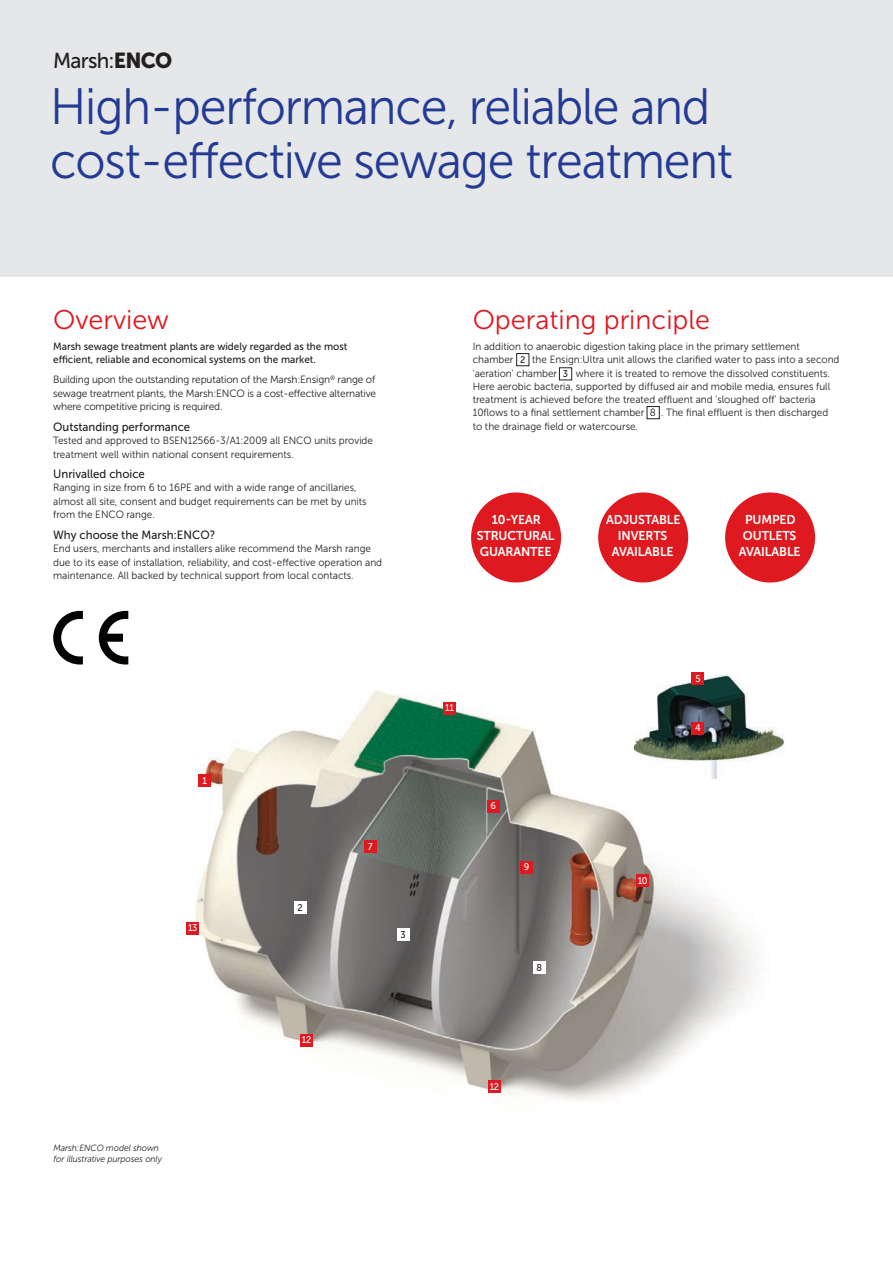
<style>
.page{position:relative;width:893px;height:1263px;background:#fff}
.page>*{position:absolute;margin:0;border:0;box-sizing:border-box;transform-origin:0 0}
.t1{font:51px/54px "Museo Sans 300";letter-spacing:-.025em;color:#233b95;scale:.95 1}
.t2{font:27px "Museo Sans 300";color:#de1920}
.t3{font:21.6px "Museo Sans 500";letter-spacing:-.035em;color:#231f20}
.t4{font:12.75px/15.9px "Museo Sans 700";letter-spacing:-.01em;color:#fff;text-align:center;scale:.96 1}
.t5{font:12px "Museo Sans 500";color:#231f20;scale:.95 1}
.t6{font:10.5px/13.5px "Museo Sans 300";color:#231f20;scale:.95 1}
.t7{font:10.5px/13.5px "Museo Sans 300";color:#231f20;text-align:justify}
.t8{font:10.5px/13.5px "Museo Sans 500";color:#231f20;scale:.95 1}
.t9{font:9.75px "Museo Sans 500";letter-spacing:-.05em;color:#fff;scale:.95 1}
.t10{font:9.75px "Museo Sans 500";color:#231f20;scale:.95 1}
.t11{font:9.6px "Museo Sans 500";color:#231f20;scale:.95 1}
.t12{font:italic 9px/10.9px "Museo Sans 300";letter-spacing:-.005em;color:#231f20;scale:.95 1}
.s1{font-family:"Museo Sans 900"}
</style>
<div class="page">
<img style="left:187px;top:691px;width:569px;height:409px">
<div style="left:0;top:0;width:893px;height:276px;background:#e6e7e9"></div>
<svg style="left:99px;top:611px;width:29px;height:53px"></svg>
<svg style="left:53px;top:611px;width:30px;height:53px"></svg>
<div style="left:516px;top:353px;width:13px;height:13px;border:1px solid #231f20"></div>
<div style="left:559px;top:368px;width:13px;height:12px;border:1px solid #231f20"></div>
<div style="left:647px;top:406px;width:12px;height:13px;border:1px solid #231f20"></div>
<div style="left:533px;top:962px;width:13px;height:12px;background:#fff"></div>
<div style="left:397px;top:929px;width:12px;height:12px;background:#fff"></div>
<div style="left:294px;top:902px;width:13px;height:12px;background:#fff"></div>
<div style="left:199px;top:774px;width:12px;height:13px;background:#de1920"></div>
<div style="left:187px;top:922px;width:12px;height:12px;background:#de1920"></div>
<div style="left:488px;top:1080px;width:13px;height:13px;background:#de1920"></div>
<div style="left:364px;top:840px;width:12px;height:13px;background:#de1920"></div>
<div style="left:520px;top:861px;width:13px;height:12px;background:#de1920"></div>
<div style="left:487px;top:800px;width:13px;height:12px;background:#de1920"></div>
<div style="left:443px;top:702px;width:13px;height:12px;background:#de1920"></div>
<div style="left:300px;top:1034px;width:13px;height:12px;background:#de1920"></div>
<div style="left:636px;top:874px;width:13px;height:13px;background:#de1920"></div>
<div style="left:471px;top:492px;width:90px;height:90px;background:#de1920;border-radius:50%"></div>
<div style="left:598px;top:492px;width:90px;height:90px;background:#de1920;border-radius:50%"></div>
<div style="left:725px;top:492px;width:90px;height:90px;background:#de1920;border-radius:50%"></div>
<img style="left:634px;top:672px;width:151px;height:107px">
<div style="left:692px;top:722px;width:12px;height:12px;background:#de1920"></div>
<div style="left:692px;top:672px;width:12px;height:13px;background:#de1920"></div>
<h3 class="t3" style="left:53px;top:53px;width:121px">Marsh:<span class="s1">ENCO</span></h3>
<h1 class="t1" style="left:50px;top:84px;width:720px">High-performance, reliable and cost-effective sewage treatment</h1>
<h2 class="t2" style="left:53px;top:310px;width:117px">Overview</h2>
<p class="t8" style="left:53px;top:340px;width:311px">Marsh sewage treatment plants are widely regarded as the most efficient, reliable and economical systems on the market.</p>
<p class="t7" style="left:53px;top:374px;width:324px">Building upon the outstanding reputation of the Marsh:Ensign<sup>®</sup> range of sewage treatment plants, the Marsh:ENCO is a cost-effective alternative where competitive pricing is required.</p>
<p class="t5" style="left:53px;top:422px;width:146px">Outstanding performance</p>
<p class="t6" style="left:53px;top:435px;width:338px">Tested and approved to BSEN12566-3/A1:2009 all ENCO units provide treatment well within national consent requirements.</p>
<p class="t5" style="left:53px;top:469px;width:98px">Unrivalled choice</p>
<p class="t6" style="left:53px;top:482px;width:332px">Ranging in size from 6 to 16PE and with a wide range of ancillaries, almost all site, consent and budget requirements can be met by units from the ENCO range.</p>
<p class="t5" style="left:53px;top:530px;width:172px">Why choose the Marsh:ENCO?</p>
<p class="t6" style="left:53px;top:543px;width:348px">End users, merchants and installers alike recommend the Marsh range due to its ease of installation, reliability, and cost-effective operation and maintenance. All backed by technical support from local contacts.</p>
<p class="t9" style="left:203px;top:777px;width:6px">1</p>
<p class="t9" style="left:188px;top:924px;width:11px">13</p>
<p class="t12" style="left:54px;top:1143px;width:116px">Marsh:ENCO model shown for illustrative purposes only</p>
<p class="t10" style="left:298px;top:904px;width:7px">2</p>
<p class="t9" style="left:302px;top:1036px;width:11px">12</p>
<p class="t9" style="left:368px;top:843px;width:7px">7</p>
<p class="t10" style="left:400px;top:931px;width:7px">3</p>
<h2 class="t2" style="left:473px;top:310px;width:239px">Operating principle</h2>
<p class="t6" style="left:473px;top:340px;width:346px">In addition to anaerobic digestion taking place in the primary settlement chamber</p>
<p class="t6" style="left:473px;top:354px;width:388px;text-indent:59px">the Ensign:Ultra unit allows the clarified water to pass into a second 'aeration' chamber</p>
<p class="t11" style="left:520px;top:356px;width:7px">2</p>
<p class="t6" style="left:576px;top:367px;width:269px">where it is treated to remove the dissolved constituents.</p>
<p class="t10" style="left:563px;top:370px;width:7px">3</p>
<p class="t6" style="left:473px;top:379px;width:378px">Here aerobic bacteria, supported by diffused air and mobile media, ensures full treatment is achieved before the treated effluent and 'sloughed off' bacteria 10flows to a final settlement chamber 8 . The final effluent is then discharged to the drainage field or watercourse.</p>
<p class="t4" style="left:477px;top:513px;width:82px">10-YEAR<br>STRUCTURAL<br>GUARANTEE</p>
<p class="t4" style="left:606px;top:513px;width:79px">ADJUSTABLE<br>INVERTS<br>AVAILABLE</p>
<p class="t4" style="left:739px;top:513px;width:66px">PUMPED<br>OUTLETS<br>AVAILABLE</p>
<p class="t9" style="left:445px;top:704px;width:11px">11</p>
<p class="t9" style="left:490px;top:802px;width:7px">6</p>
<p class="t9" style="left:524px;top:863px;width:7px">9</p>
<p class="t10" style="left:536px;top:964px;width:7px">8</p>
<p class="t9" style="left:490px;top:1083px;width:11px">12</p>
<p class="t9" style="left:695px;top:675px;width:7px">5</p>
<p class="t9" style="left:695px;top:724px;width:7px">4</p>
<p class="t9" style="left:638px;top:877px;width:12px">10</p>
</div>
